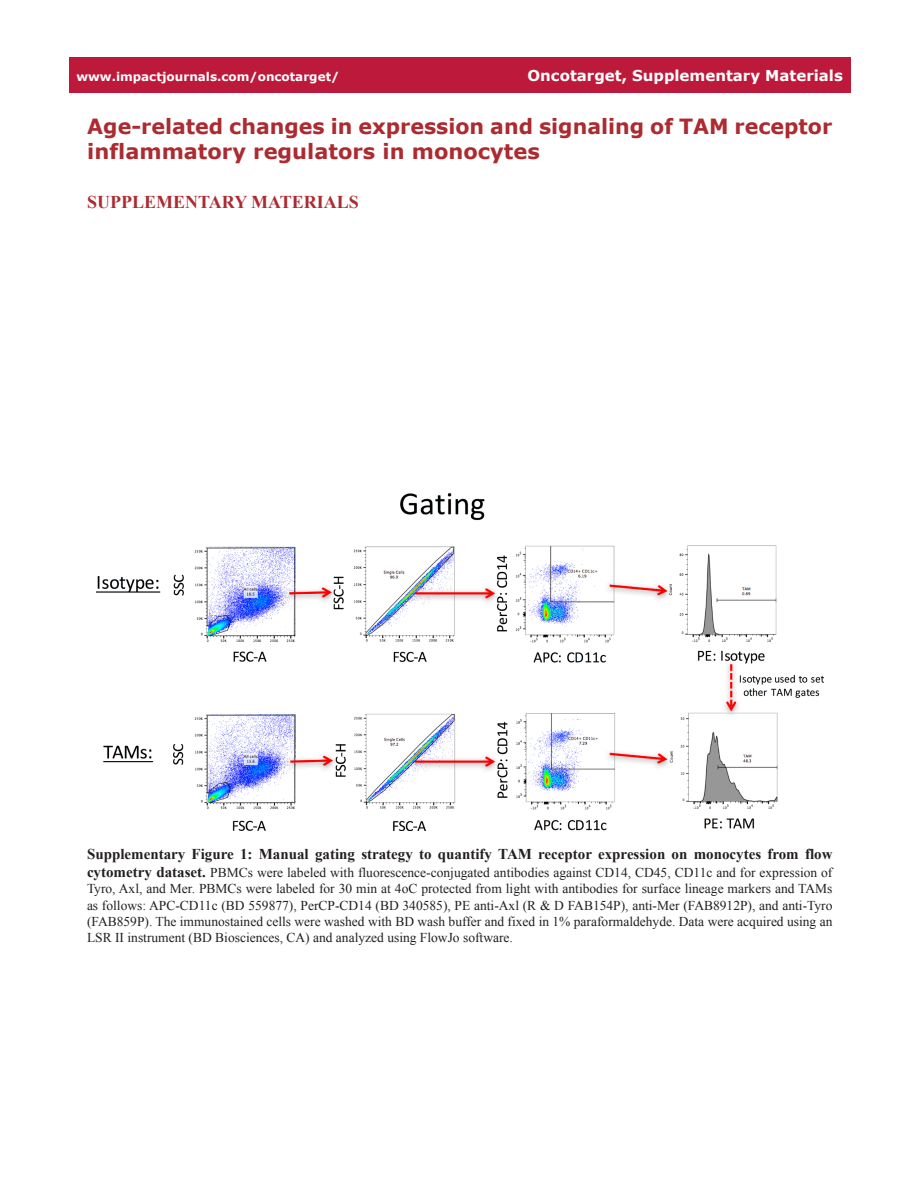
<style>
.page{position:relative;width:918px;height:1188px;background:#fff}
.page>*{position:absolute;margin:0;border:0;box-sizing:border-box;transform-origin:0 0}
.t1{font:700 21px/25.2px "Verdana";color:#ac2b31}
.Heading{font:700 18px "Times New Roman";color:#ac2b31}
.FigureText{font:700 15px "Times New Roman";color:#231f20}
.t2{font:700 15px "Verdana";color:#fff}
.FigureText-2{font:13.5px/16.2px "Times New Roman";color:#231f20;text-align:justify}
.t3{font:700 12px "Verdana";color:#fff}
.s1{font-weight:700;font-size:15px}
</style>
<div class="page">
<div style="left:69px;top:57px;width:781px;height:36px;background:#bd1a3b"></div>
<img style="left:96px;top:494px;width:727px;height:337px">
<p class="t3" style="left:76px;top:68px;width:264px">www.impactjournals.com/oncotarget/</p>
<p class="t2" style="left:528px;top:65px;width:308px">Oncotarget, Supplementary Material</p>
<p class="t2" style="left:564px;top:65px;width:280px">Oncotarget Advance Publications</p>
<p class="t1" style="left:87px;top:114px;width:746px">Age-related changes in expression and signaling of TAM receptor inflammatory regulators in monocytes</p>
<p class="Heading" style="left:87px;top:189px;width:273px">SUPPLEMENTARY MATERIALS</p>
<p class="FigureText" style="left:87px;top:844px;width:747px">Supplementary Figure 1: Manual gating strategy to quantify TAM receptor expression on monocytes from flow</p>
<p class="FigureText-2" style="left:87px;top:864px;width:747px"><span class="s1">cytometry dataset.</span> PBMCs were labeled with fluorescence-conjugated antibodies against CD14, CD45, CD11c and for expression of Tyro, Axl, and Mer. PBMCs were labeled for 30 min at 4oC protected from light with antibodies for surface lineage markers and TAMs as follows: APC-CD11c (BD 559877), PerCP-CD14 (BD 340585), PE anti-Axl (R &amp; D FAB154P), anti-Mer (FAB8912P), and anti-Tyro (FAB859P). The immunostained cells were washed with BD wash buffer and fixed in 1% paraformaldehyde. Data were acquired using an LSR II instrument (BD Biosciences, CA) and analyzed using FlowJo software.</p>
</div>
